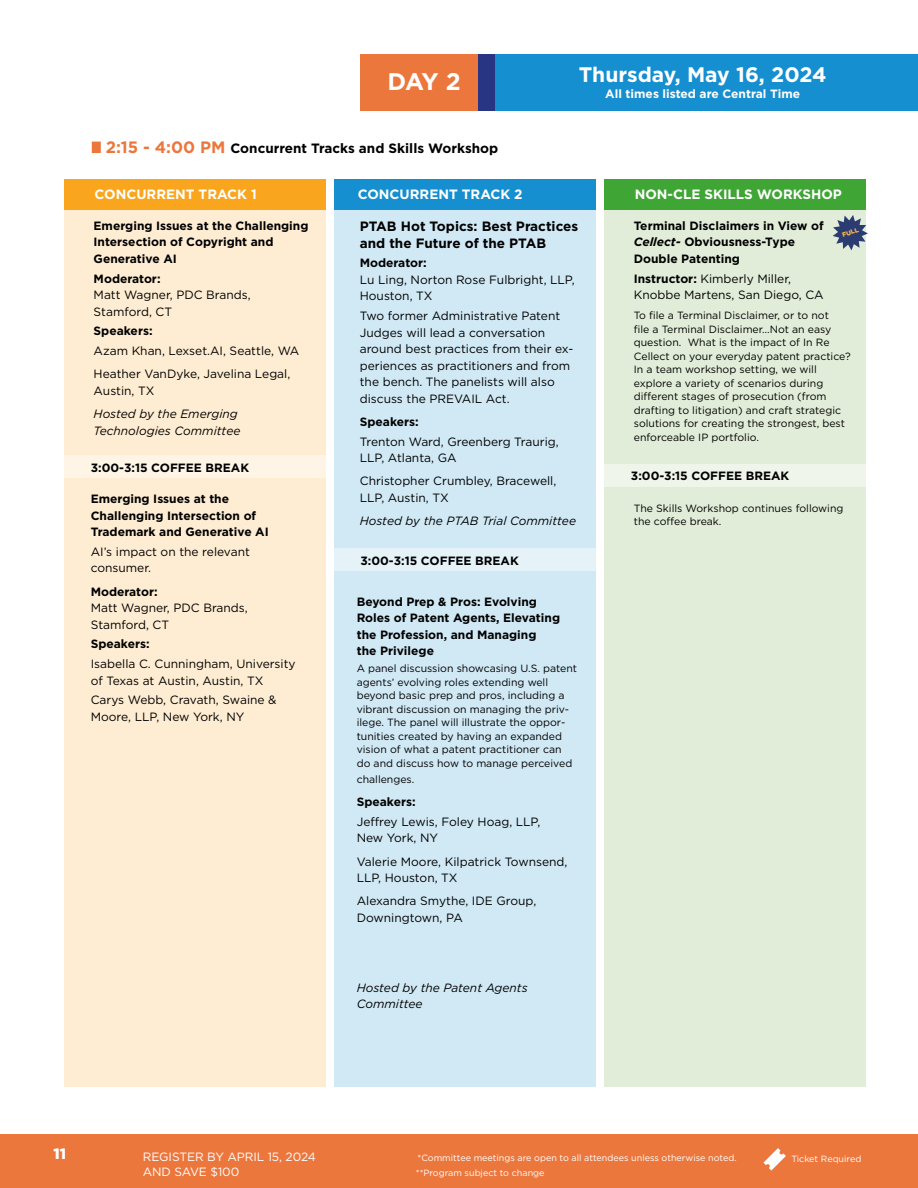
<style>
.page{position:relative;width:918px;height:1188px;background:#fff}
.page>*{position:absolute;margin:0;border:0;box-sizing:border-box;transform-origin:0 0}
.t1{font:700 24px "Gotham";color:#fff}
.t2{font:700 21px "Gotham";color:#fff}
.t3{font:900 15px "Gotham";color:#fff}
.t4{font:700 13.5px/16.5px "Gotham";color:#000}
.t5{font:700 13.5px "Gotham";color:#fff}
.t6{font:12px/16.5px "Gotham";color:#000}
.t7{font:700 12px/16.5px "Gotham";color:#000}
.t8{font:italic 12px/16.5px "Gotham";color:#000}
.t9{font:12px/15px "Gotham";letter-spacing:-.005em;color:#fff}
.t10{font:700 12px "Gotham";color:#fff}
.t11{font:10.5px/13.5px "Gotham";color:#000}
.t12{font:9px "Gotham";color:#fff}
.t13{font:900 6.3px "Gotham";color:#fab74b}
.s1{font-size:16.5px;color:#eb773d}
.s2{font-style:italic}
.s3{font-weight:700}
</style>
<div class="page">
<div style="left:0;top:1134px;width:918px;height:54px;background:#eb773d"></div>
<svg style="left:763px;top:1148px;width:23px;height:23px"></svg>
<div style="left:361px;top:54px;width:430px;height:57px;background:#eb773d"></div>
<div style="left:488px;top:54px;width:430px;height:57px;background:#158fcf"></div>
<div style="left:478px;top:54px;width:16px;height:57px;background:#283583"></div>
<div style="left:92px;top:142px;width:9px;height:11px;background:#eb773d"></div>
<div style="left:64px;top:179px;width:262px;height:907px;background:#feedd2"></div>
<div style="left:64px;top:179px;width:262px;height:31px;background:#f9a51e"></div>
<div style="left:605px;top:179px;width:261px;height:907px;background:#e2edd9"></div>
<div style="left:605px;top:179px;width:261px;height:31px;background:#3fa535"></div>
<div style="left:334px;top:179px;width:262px;height:907px;background:#d0e9f5"></div>
<div style="left:334px;top:179px;width:262px;height:31px;background:#158fcf"></div>
<div style="left:64px;top:456px;width:262px;height:22px;background:#fef5e6"></div>
<div style="left:605px;top:464px;width:261px;height:23px;background:#eff5ea"></div>
<div style="left:334px;top:549px;width:262px;height:22px;background:#e5f3f9"></div>
<svg style="left:833px;top:215px;width:35px;height:35px"></svg>
<h1 class="t1" style="left:387px;top:66px;width:75px">DAY 2</h1>
<p class="t4" style="left:106px;top:140px;width:394px"><span class="s1">2:15 - 4:00 PM</span> Concurrent Tracks and Skills Workshop</p>
<h2 class="t2" style="left:579px;top:60px;width:249px">Thursday, May 16, 2024</h2>
<p class="t10" style="left:605px;top:86px;width:196px">All times listed are Central Time</p>
<p class="t5" style="left:95px;top:185px;width:164px">CONCURRENT TRACK 1</p>
<p class="t5" style="left:358px;top:185px;width:166px">CONCURRENT TRACK 2</p>
<p class="t5" style="left:635px;top:185px;width:209px">NON-CLE SKILLS WORKSHOP</p>
<p class="t7" style="left:94px;top:217px;width:216px">Emerging Issues at the Challenging<br>Intersection of Copyright and<br>Generative AI</p>
<p class="t7" style="left:94px;top:270px;width:68px">Moderator:</p>
<p class="t6" style="left:94px;top:286px;width:159px">Matt Wagner, PDC Brands,<br>Stamford, CT</p>
<p class="t7" style="left:94px;top:323px;width:60px">Speakers:</p>
<p class="t6" style="left:94px;top:339px;width:207px;line-height:23.2px">Azam Khan, Lexset.AI, Seattle, WA<br>Heather VanDyke, Javelina Legal,</p>
<p class="t6" style="left:94px;top:382px;width:62px">Austin, TX</p>
<p class="t8" style="left:94px;top:405px;width:148px">Hosted by the Emerging<br>Technologies Committee</p>
<p class="t7" style="left:91px;top:459px;width:160px">3:00-3:15 COFFEE BREAK</p>
<p class="t7" style="left:91px;top:491px;width:180px">Emerging Issues at the<br>Challenging Intersection of<br>Trademark and Generative AI</p>
<p class="t6" style="left:91px;top:543px;width:161px">AI’s impact on the relevant consumer.</p>
<p class="t7" style="left:91px;top:583px;width:68px">Moderator:</p>
<p class="t6" style="left:91px;top:599px;width:159px">Matt Wagner, PDC Brands,<br>Stamford, CT</p>
<p class="t7" style="left:91px;top:636px;width:60px">Speakers:</p>
<p class="t6" style="left:91px;top:655px;width:207px">Isabella C. Cunningham, University of Texas at Austin, Austin, TX</p>
<p class="t6" style="left:91px;top:692px;width:187px">Carys Webb, Cravath, Swaine &amp;<br>Moore, LLP, New York, NY</p>
<p class="t4" style="left:360px;top:218px;width:220px">PTAB Hot Topics: Best Practices and the Future of the PTAB</p>
<p class="t7" style="left:360px;top:255px;width:68px">Moderator:</p>
<p class="t6" style="left:360px;top:271px;width:216px">Lu Ling, Norton Rose Fulbright, LLP,<br>Houston, TX</p>
<p class="t6" style="left:360px;top:307px;width:215px">Two former Administrative Patent Judges will lead a conversation around best practices from their ex&shy;periences as practitioners and from the bench. The panelists will also discuss the PREVAIL Act.</p>
<p class="t7" style="left:360px;top:413px;width:60px">Speakers:</p>
<p class="t6" style="left:360px;top:433px;width:201px">Trenton Ward, Greenberg Traurig,<br>LLP, Atlanta, GA</p>
<p class="t6" style="left:360px;top:473px;width:198px">Christopher Crumbley, Bracewell,<br>LLP, Austin, TX</p>
<p class="t8" style="left:360px;top:512px;width:218px">Hosted by the PTAB Trial Committee</p>
<p class="t7" style="left:360px;top:552px;width:160px">3:00-3:15 COFFEE BREAK</p>
<p class="t7" style="left:357px;top:593px;width:205px">Beyond Prep &amp; Pros: Evolving<br>Roles of Patent Agents, Elevating the Profession, and Managing<br>the Privilege</p>
<p class="t11" style="left:357px;top:661px;width:222px">A panel discussion showcasing U.S. patent agents’ evolving roles extending well beyond basic prep and pros, including a vibrant discussion on managing the priv&shy;ilege. The panel will illustrate the oppor&shy;tunities created by having an expanded vision of what a patent practitioner can do and discuss how to manage perceived</p>
<p class="t11" style="left:357px;top:772px;width:59px">challenges.</p>
<p class="t7" style="left:357px;top:794px;width:60px">Speakers:</p>
<p class="t6" style="left:357px;top:813px;width:185px">Jeffrey Lewis, Foley Hoag, LLP,<br>New York, NY</p>
<p class="t6" style="left:357px;top:853px;width:212px">Valerie Moore, Kilpatrick Townsend,<br>LLP, Houston, TX</p>
<p class="t6" style="left:357px;top:893px;width:181px">Alexandra Smythe, IDE Group,<br>Downingtown, PA</p>
<p class="t8" style="left:357px;top:979px;width:172px">Hosted by the Patent Agents<br>Committee</p>
<p class="t7" style="left:634px;top:217px;width:191px">Terminal Disclaimers in View of<br><span class="s2">Cellect-</span> Obviousness-Type<br>Double Patenting</p>
<p class="t6" style="left:634px;top:270px;width:191px"><span class="s3">Instructor:</span> Kimberly Miller,<br>Knobbe Martens, San Diego, CA</p>
<p class="t11" style="left:634px;top:309px;width:218px">To file a Terminal Disclaimer, or to not<br>file a Terminal Disclaimer…Not an easy question. What is the impact of In Re Cellect on your everyday patent practice?<br>In a team workshop setting, we will explore a variety of scenarios during different stages of prosecution (from drafting to litigation) and craft strategic solutions for creating the strongest, best enforceable IP portfolio.</p>
<p class="t7" style="left:631px;top:468px;width:160px">3:00-3:15 COFFEE BREAK</p>
<p class="t13" style="left:841px;top:231px;width:18px;rotate:-18deg">FULL</p>
<p class="t11" style="left:634px;top:501px;width:211px">The Skills Workshop continues following the coffee break.</p>
<p class="t3" style="left:54px;top:1143px;width:14px">11</p>
<p class="t9" style="left:143px;top:1149px;width:175px">REGISTER BY APRIL 15, 2024<br>AND SAVE $100</p>
<p class="t12" style="left:418px;top:1152px;width:321px">*Committee meetings are open to all attendees unless otherwise noted.</p>
<p class="t12" style="left:791px;top:1153px;width:71px">Ticket Required</p>
<p class="t12" style="left:416px;top:1167px;width:130px">**Program subject to change</p>
</div>
